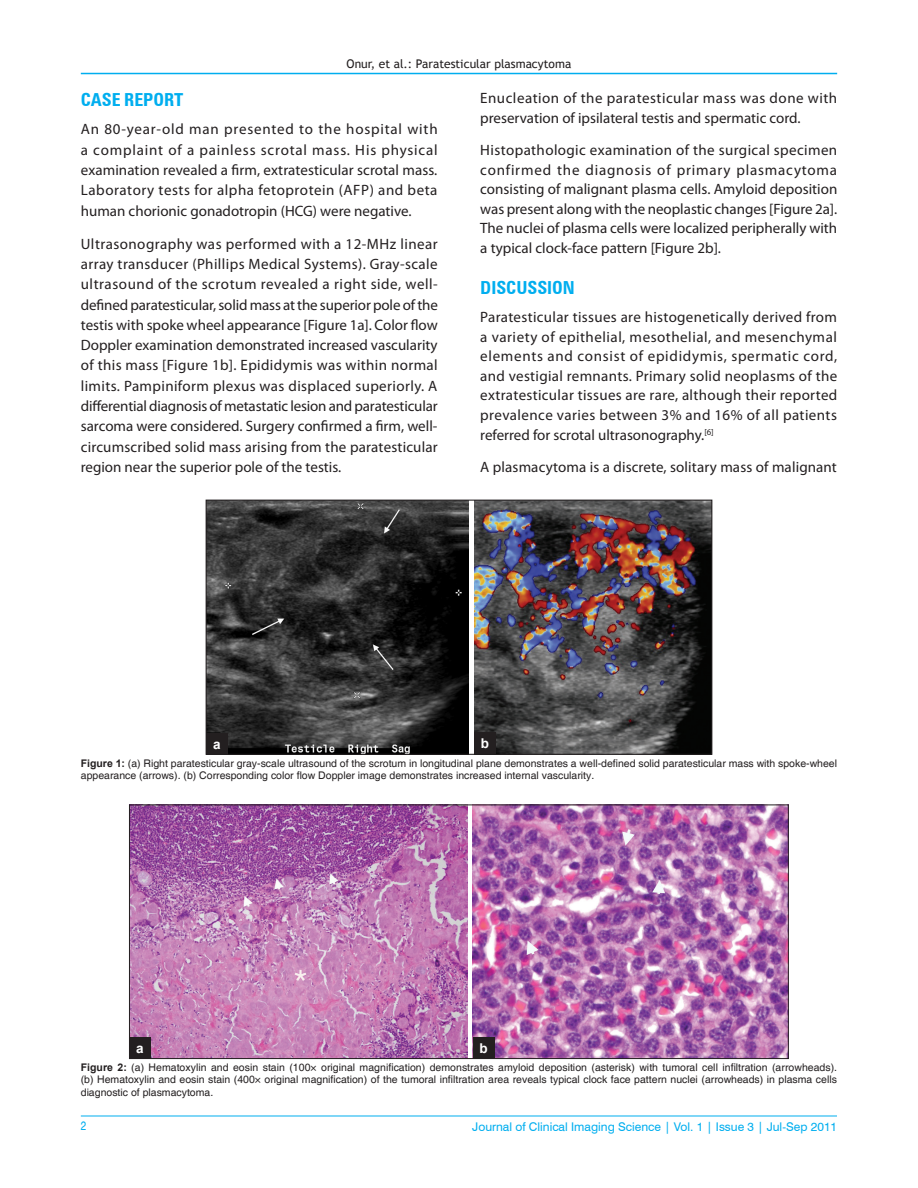
<style>
.page{position:relative;width:918px;height:1188px;background:#fff}
.page>*{position:absolute;margin:0;border:0;box-sizing:border-box;transform-origin:0 0}
.t1{font:700 condensed 18px "Zurich BT";color:#00aeef}
.TX{font:15px/20.2px "Myriad Pro";color:#231f20;text-align:justify}
.HTC{font:700 13.5px "Arial";color:#fff}
.t2{font:12px "Swiss 721 BT";color:#00aeef}
.t3{font:12px "Trebuchet MS";color:#231f20}
.t4{font:condensed 12px "Helvetica";color:#00aeef}
.FGC{font:10.5px/12.8px "Helvetica";color:#231f20}
.s1{font-family:"Arial";font-weight:700}
</style>
<div class="page">
<hr style="left:81px;top:1116px;width:756px;height:1px;background:#00aeef">
<hr style="left:81px;top:73px;width:756px;height:1px;background:#00aeef">
<img style="left:208px;top:502px;width:261px;height:251px">
<img style="left:474px;top:502px;width:236px;height:251px">
<div style="left:206px;top:500px;width:506px;height:255px;border:1px solid #231f20"></div>
<div style="left:206px;top:733px;width:21px;height:21px;background:#231f20"></div>
<div style="left:474px;top:733px;width:22px;height:21px;background:#231f20"></div>
<img style="left:131px;top:807px;width:337px;height:250px">
<img style="left:473px;top:807px;width:314px;height:250px">
<div style="left:129px;top:805px;width:660px;height:254px;border:1px solid #231f20"></div>
<div style="left:473px;top:1037px;width:21px;height:21px;background:#231f20"></div>
<div style="left:129px;top:1038px;width:22px;height:21px;background:#231f20"></div>
<p class="t3" style="left:347px;top:56px;width:226px">Onur, et al.: Paratesticular plasmacytoma</p>
<h1 class="t1" style="left:81px;top:88px;width:104px">CASE REPORT</h1>
<p class="TX" style="left:81px;top:119px;width:358px">An 80-year-old man presented to the hospital with a complaint of a painless scrotal mass. His physical examination revealed a firm, extratesticular scrotal mass.<br>Laboratory tests for alpha fetoprotein (AFP) and beta human chorionic gonadotropin (HCG) were negative.</p>
<p class="TX" style="left:81px;top:233px;width:359px">Ultrasonography was performed with a 12-MHz linear array transducer (Phillips Medical Systems). Gray-scale ultrasound of the scrotum revealed a right side, well&shy;defined paratesticular, solid mass at the superior pole of the testis with spoke wheel appearance [Figure 1a]. Color flow Doppler examination demonstrated increased vascularity of this mass [Figure 1b]. Epididymis was within normal limits. Pampiniform plexus was displaced superiorly. A differential diagnosis of metastatic lesion and paratesticular sarcoma were considered. Surgery confirmed a firm, well&shy;circumscribed solid mass arising from the paratesticular region near the superior pole of the testis.</p>
<p class="TX" style="left:480px;top:88px;width:359px;line-height:19.6px">Enucleation of the paratesticular mass was done with preservation of ipsilateral testis and spermatic cord.</p>
<p class="TX" style="left:480px;top:140px;width:359px;line-height:19.6px">Histopathologic examination of the surgical specimen confirmed the diagnosis of primary plasmacytoma consisting of malignant plasma cells. Amyloid deposition was present along with the neoplastic changes [Figure 2a].<br>The nuclei of plasma cells were localized peripherally with a typical clock-face pattern [Figure 2b].</p>
<h1 class="t1" style="left:480px;top:277px;width:96px">DISCUSSION</h1>
<p class="TX" style="left:480px;top:307px;width:359px;line-height:19.6px">Paratesticular tissues are histogenetically derived from a variety of epithelial, mesothelial, and mesenchymal elements and consist of epididymis, spermatic cord, and vestigial remnants. Primary solid neoplasms of the extratesticular tissues are rare, although their reported prevalence varies between 3% and 16% of all patients referred for scrotal ultrasonography.<sup>[6]</sup></p>
<p class="TX" style="left:480px;top:457px;width:358px">A plasmacytoma is a discrete, solitary mass of malignant</p>
<p class="HTC" style="left:213px;top:735px;width:9px">a</p>
<p class="HTC" style="left:481px;top:735px;width:10px">b</p>
<p class="FGC" style="left:81px;top:757px;width:758px"><span class="s1">Figure 1:</span> (a) Right paratesticular gray-scale ultrasound of the scrotum in longitudinal plane demonstrates a well-defined solid paratesticular mass with spoke-wheel appearance (arrows). (b) Corresponding color flow Doppler image demonstrates increased internal vascularity.</p>
<p class="HTC" style="left:136px;top:1039px;width:9px">a</p>
<p class="HTC" style="left:479px;top:1039px;width:10px">b</p>
<p class="FGC" style="left:81px;top:1061px;width:758px;text-align:justify"><span class="s1">Figure 2:</span> (a) Hematoxylin and eosin stain (100× original magnification) demonstrates amyloid deposition (asterisk) with tumoral cell infiltration (arrowheads). (b) Hematoxylin and eosin stain (400× original magnification) of the tumoral infiltration area reveals typical clock face pattern nuclei (arrowheads) in plasma cells diagnostic of plasmacytoma.</p>
<p class="t4" style="left:81px;top:1119px;width:7px">2</p>
<p class="t2" style="left:472px;top:1119px;width:366px">Journal of Clinical Imaging Science | Vol. 1 | Issue 3 | Jul-Sep 2011</p>
</div>
